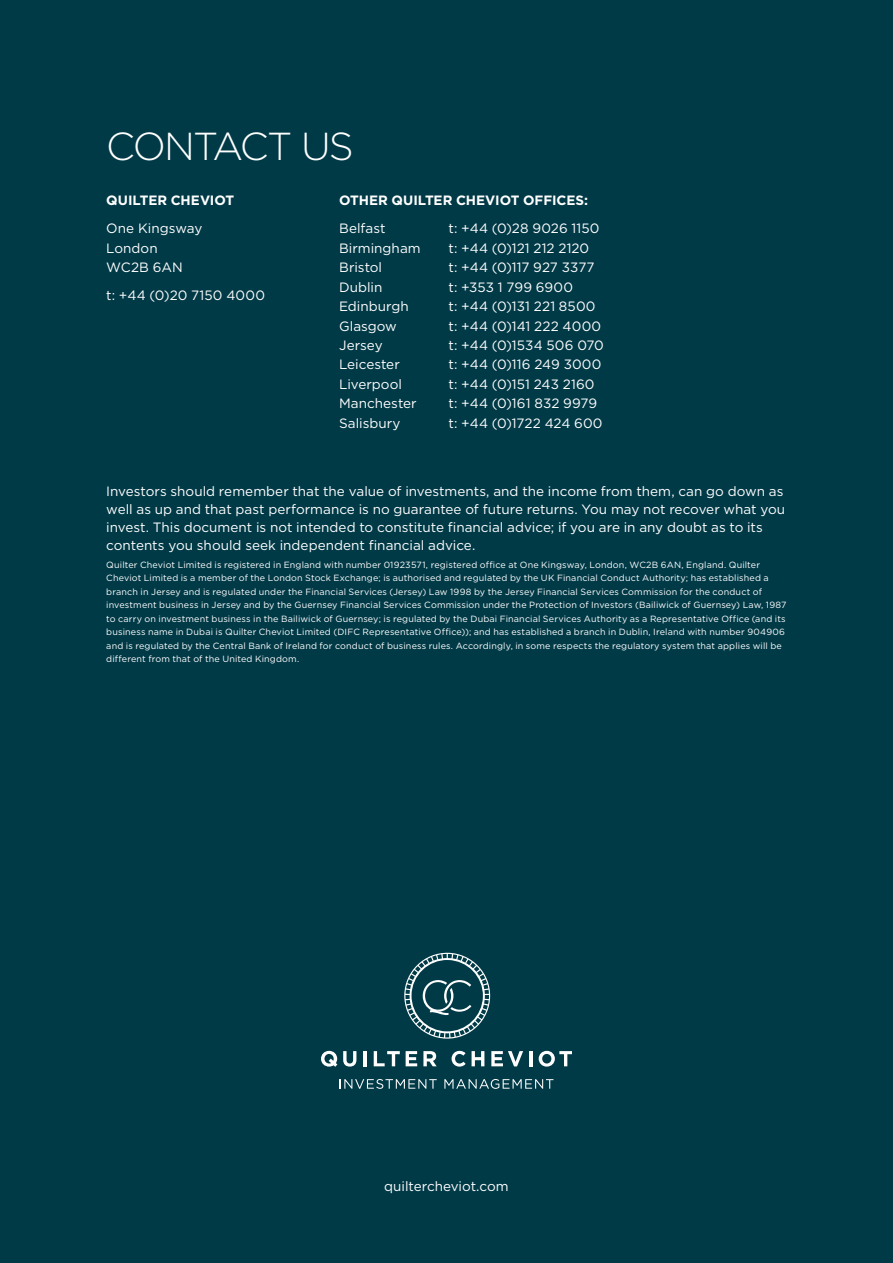
<style>
.page{position:relative;width:893px;height:1263px;background:#003a47}
.page>*{position:absolute;margin:0;border:0;box-sizing:border-box;transform-origin:0 0}
.t1{font:300 39px "Gotham HTF";letter-spacing:-.055em;color:#fff}
.t2{font:13.5px/18px "Gotham HTF";color:#fff}
.t3{font:700 13.5px "Gotham HTF";letter-spacing:-.005em;color:#fff}
.t4{font:9px/13.5px "Gotham HTF";letter-spacing:.015em;color:#fff}
</style>
<div class="page">
<svg style="left:321px;top:1051px;width:16px;height:16px"></svg>
<svg style="left:343px;top:1051px;width:13px;height:15px"></svg>
<hr style="left:363px;top:1051px;width:4px;height:15px;background:#fff">
<svg style="left:374px;top:1051px;width:26px;height:15px"></svg>
<svg style="left:406px;top:1051px;width:11px;height:15px"></svg>
<svg style="left:423px;top:1051px;width:14px;height:15px"></svg>
<svg style="left:452px;top:1051px;width:14px;height:15px"></svg>
<svg style="left:472px;top:1051px;width:12px;height:15px"></svg>
<svg style="left:491px;top:1051px;width:32px;height:15px"></svg>
<hr style="left:529px;top:1051px;width:3px;height:15px;background:#fff">
<svg style="left:539px;top:1051px;width:33px;height:15px"></svg>
<svg style="left:340px;top:1079px;width:97px;height:10px"></svg>
<svg style="left:444px;top:1079px;width:109px;height:10px"></svg>
<svg style="left:404px;top:953px;width:87px;height:86px"></svg>
<h1 class="t1" style="left:106px;top:125px;width:249px">CONTACT US</h1>
<h2 class="t3" style="left:106px;top:192px;width:130px">QUILTER CHEVIOT</h2>
<h2 class="t2" style="left:106px;top:218px;width:98px;line-height:19.5px">One Kingsway<br>London<br>WC2B 6AN</h2>
<h2 class="t2" style="left:106px;top:286px;width:160px">t: +44 (0)20 7150 4000</h2>
<h2 class="t3" style="left:339px;top:192px;width:250px">OTHER QUILTER CHEVIOT OFFICES:</h2>
<h2 class="t2" style="left:339px;top:219px;width:48px">Belfast</h2>
<h2 class="t2" style="left:449px;top:219px;width:152px">t: +44 (0)28 9026 1150</h2>
<h2 class="t2" style="left:339px;top:239px;width:83px">Birmingham</h2>
<h2 class="t2" style="left:449px;top:239px;width:142px">t: +44 (0)121 212 2120</h2>
<h2 class="t2" style="left:339px;top:258px;width:44px">Bristol</h2>
<h2 class="t2" style="left:449px;top:258px;width:148px">t: +44 (0)117 927 3377</h2>
<h2 class="t2" style="left:339px;top:277px;width:45px">Dublin</h2>
<h2 class="t2" style="left:449px;top:277px;width:126px">t: +353 1 799 6900</h2>
<h2 class="t2" style="left:339px;top:297px;width:71px">Edinburgh</h2>
<h2 class="t2" style="left:449px;top:297px;width:148px">t: +44 (0)131 221 8500</h2>
<h2 class="t2" style="left:339px;top:316px;width:59px">Glasgow</h2>
<h2 class="t2" style="left:449px;top:316px;width:154px">t: +44 (0)141 222 4000</h2>
<h2 class="t2" style="left:339px;top:336px;width:45px">Jersey</h2>
<h2 class="t2" style="left:449px;top:336px;width:157px">t: +44 (0)1534 506 070</h2>
<h2 class="t2" style="left:339px;top:355px;width:62px">Leicester</h2>
<h2 class="t2" style="left:449px;top:355px;width:154px">t: +44 (0)116 249 3000</h2>
<h2 class="t2" style="left:339px;top:375px;width:64px">Liverpool</h2>
<h2 class="t2" style="left:449px;top:375px;width:147px">t: +44 (0)151 243 2160</h2>
<h2 class="t2" style="left:339px;top:394px;width:79px">Manchester</h2>
<h2 class="t2" style="left:449px;top:394px;width:150px">t: +44 (0)161 832 9979</h2>
<h2 class="t2" style="left:339px;top:414px;width:63px">Salisbury</h2>
<h2 class="t2" style="left:449px;top:414px;width:155px">t: +44 (0)1722 424 600</h2>
<p class="t2" style="left:106px;top:482px;width:680px">Investors should remember that the value of investments, and the income from them, can go down as well as up and that past performance is no guarantee of future returns. You may not recover what you invest. This document is not intended to constitute financial advice; if you are in any doubt as to its contents you should seek independent financial advice.</p>
<p class="t4" style="left:106px;top:558px;width:682px">Quilter Cheviot Limited is registered in England with number 01923571, registered office at One Kingsway, London, WC2B 6AN, England. Quilter Cheviot Limited is a member of the London Stock Exchange; is authorised and regulated by the UK Financial Conduct Authority; has established a branch in Jersey and is regulated under the Financial Services (Jersey) Law 1998 by the Jersey Financial Services Commission for the conduct of investment business in Jersey and by the Guernsey Financial Services Commission under the Protection of Investors (Bailiwick of Guernsey) Law, 1987 to carry on investment business in the Bailiwick of Guernsey; is regulated by the Dubai Financial Services Authority as a Representative Office (and its business name in Dubai is Quilter Cheviot Limited (DIFC Representative Office)); and has established a branch in Dublin, Ireland with number 904906 and is regulated by the Central Bank of Ireland for conduct of business rules. Accordingly, in some respects the regulatory system that applies will be different from that of the United Kingdom.</p>
<h2 class="t2" style="left:384px;top:1177px;width:126px">quiltercheviot.com</h2>
</div>
